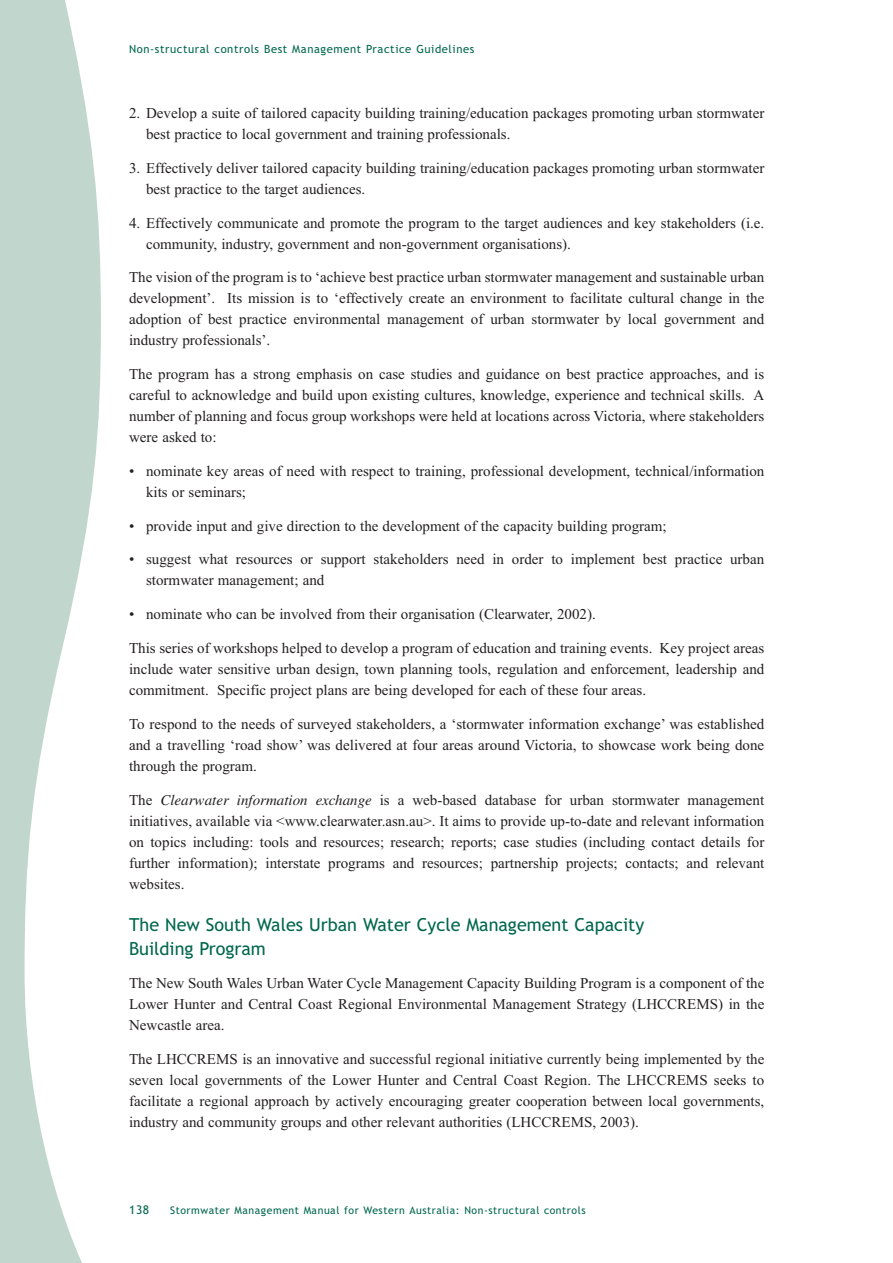
<style>
.page{position:relative;width:893px;height:1263px;background:#fff}
.page>*{position:absolute;margin:0;border:0;box-sizing:border-box;transform-origin:0 0}
.t1{font:18px/24px "Trebuchet MS";color:#01674d}
.t2{font:15px/21px "Times New Roman";color:#231f20;text-align:justify}
.t3{font:12px "Trebuchet MS";color:#01674d}
.t4{font:11.25px "Trebuchet MS";letter-spacing:.05em;color:#01674d}
.t5{font:10.5px "Trebuchet MS";letter-spacing:.05em;color:#01674d}
.s1{font-family:"Times";font-style:italic}
</style>
<div class="page">
<svg style="left:0;top:0;width:101px;height:1263px;fill:#c1d6cd"></svg>
<p class="t4" style="left:129px;top:45px;width:347px">Non-structural controls Best Management Practice Guidelines</p>
<p class="t2" style="left:146px;top:104px;width:619px;text-indent:-17px">2. Develop a suite of tailored capacity building training/education packages promoting urban stormwater best practice to local government and training professionals.</p>
<p class="t2" style="left:146px;top:159px;width:619px;text-indent:-17px">3. Effectively deliver tailored capacity building training/education packages promoting urban stormwater best practice to the target audiences.</p>
<p class="t2" style="left:146px;top:214px;width:619px;text-indent:-17px">4. Effectively communicate and promote the program to the target audiences and key stakeholders (i.e. community, industry, government and non-government organisations).</p>
<p class="t2" style="left:129px;top:268px;width:636px">The vision of the program is to ‘achieve best practice urban stormwater management and sustainable urban development’. Its mission is to ‘effectively create an environment to facilitate cultural change in the adoption of best practice environmental management of urban stormwater by local government and industry professionals’.</p>
<p class="t2" style="left:129px;top:365px;width:636px">The program has a strong emphasis on case studies and guidance on best practice approaches, and is careful to acknowledge and build upon existing cultures, knowledge, experience and technical skills. A number of planning and focus group workshops were held at locations across Victoria, where stakeholders were asked to:</p>
<p class="t2" style="left:146px;top:462px;width:619px;text-indent:-17px">• nominate key areas of need with respect to training, professional development, technical/information kits or seminars;</p>
<p class="t2" style="left:129px;top:517px;width:539px">• provide input and give direction to the development of the capacity building program;</p>
<p class="t2" style="left:146px;top:550px;width:619px;text-indent:-17px">• suggest what resources or support stakeholders need in order to implement best practice urban stormwater management; and</p>
<p class="t2" style="left:129px;top:605px;width:468px">• nominate who can be involved from their organisation (Clearwater, 2002).</p>
<p class="t2" style="left:129px;top:639px;width:636px">This series of workshops helped to develop a program of education and training events. Key project areas include water sensitive urban design, town planning tools, regulation and enforcement, leadership and commitment. Specific project plans are being developed for each of these four areas.</p>
<p class="t2" style="left:129px;top:715px;width:636px">To respond to the needs of surveyed stakeholders, a ‘stormwater information exchange’ was established and a travelling ‘road show’ was delivered at four areas around Victoria, to showcase work being done through the program.</p>
<p class="t2" style="left:129px;top:790px;width:636px">The <span class="s1">Clearwater information exchange</span> is a web-based database for urban stormwater management initiatives, available via &lt;www.clearwater.asn.au&gt;. It aims to provide up-to-date and relevant information on topics including: tools and resources; research; reports; case studies (including contact details for further information); interstate programs and resources; partnership projects; contacts; and relevant websites.</p>
<p class="t1" style="left:129px;top:914px;width:516px">The New South Wales Urban Water Cycle Management Capacity<br>Building Program</p>
<p class="t2" style="left:129px;top:974px;width:636px">The New South Wales Urban Water Cycle Management Capacity Building Program is a component of the Lower Hunter and Central Coast Regional Environmental Management Strategy (LHCCREMS) in the Newcastle area.</p>
<p class="t2" style="left:129px;top:1050px;width:636px">The LHCCREMS is an innovative and successful regional initiative currently being implemented by the seven local governments of the Lower Hunter and Central Coast Region. The LHCCREMS seeks to facilitate a regional approach by actively encouraging greater cooperation between local governments, industry and community groups and other relevant authorities (LHCCREMS, 2003).</p>
<p class="t3" style="left:129px;top:1205px;width:22px">138</p>
<p class="t5" style="left:170px;top:1207px;width:417px">Stormwater Management Manual for Western Australia: Non-structural controls</p>
</div>
